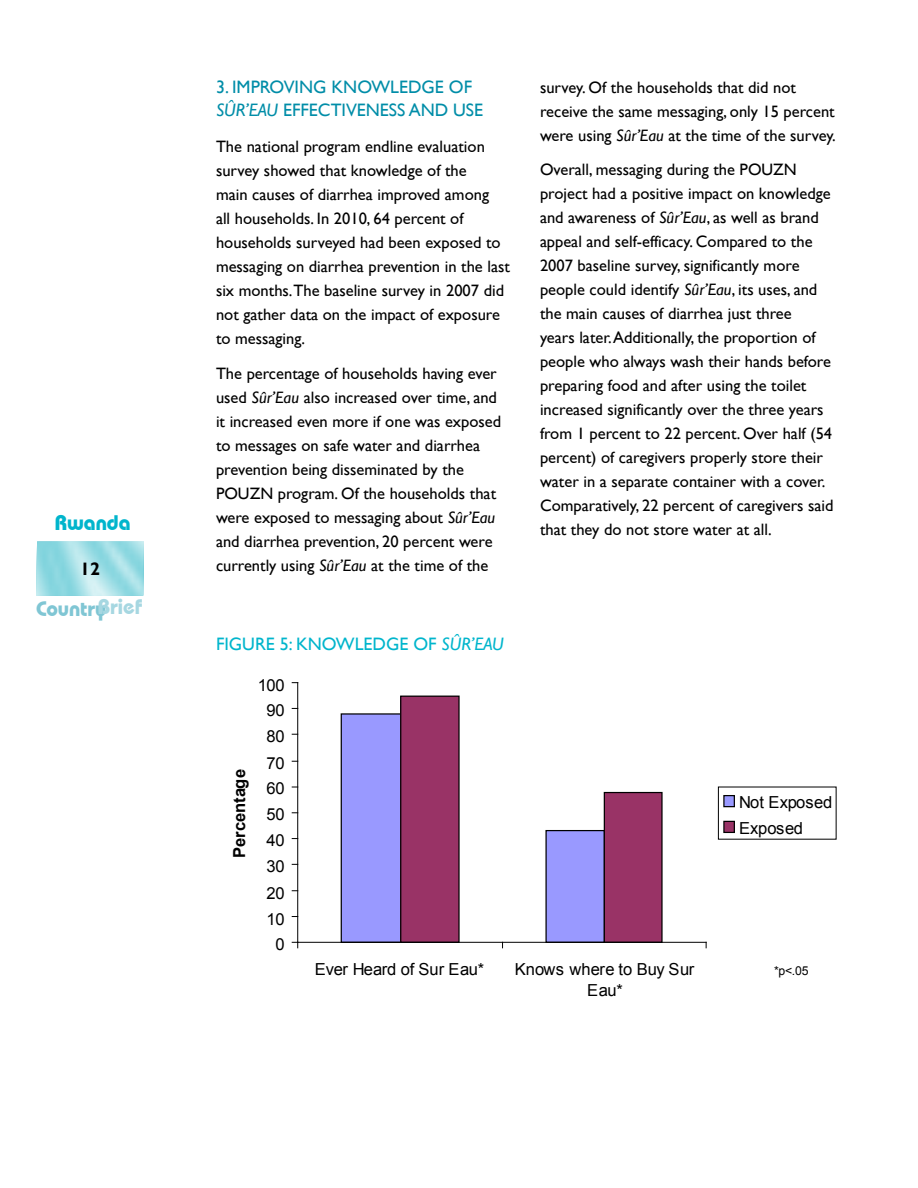
<style>
.page{position:relative;width:918px;height:1188px;background:#fff}
.page>*{position:absolute;margin:0;border:0;box-sizing:border-box;transform-origin:0 0}
.t1{font:700 21px "Bauhaus IT Cby BT";letter-spacing:-.005em;color:#80c6d4}
.t2{font:700 21px "Bauhaus IT Cby BT";color:#00b5cc}
.t3{font:18px/22.5px "Gill Sans";color:#008da8}
.t4{font:18px "Gill Sans";color:#00b5cc}
.t5{font:700 18px "Gill Sans";color:#000}
.t6{font:16.5px/24px "Gill Sans";color:#000}
.t7{font:16.5px/20.9px "Arial";color:#000;text-align:center}
.t8{font:700 16.5px "Arial";color:#000}
.t9{font:12.3px "Arial";color:#000}
.s1{color:#a6d7e1}
.s2{font-style:italic}
</style>
<div class="page">
<img style="left:36px;top:542px;width:108px;height:54px">
<svg style="left:291px;top:682px;width:546px;height:267px"></svg>
<p class="t2" style="left:55px;top:510px;width:77px">Rwanda</p>
<p class="t5" style="left:80px;top:558px;width:21px">12</p>
<p class="t1" style="left:36px;top:596px;width:108px">Country<span class="s1">Brief</span></p>
<p class="t3" style="left:216px;top:76px;width:267px">3. IMPROVING KNOWLEDGE OF<br><span class="s2">SÛR’EAU</span> EFFECTIVENESS AND USE</p>
<p class="t6" style="left:216px;top:134px;width:295px">The national program endline evaluation survey showed that knowledge of the<br>main causes of diarrhea improved among<br>all households. In 2010, 64 percent of households surveyed had been exposed to messaging on diarrhea prevention in the last six months.The baseline survey in 2007 did not gather data on the impact of exposure to messaging.</p>
<p class="t6" style="left:216px;top:361px;width:287px">The percentage of households having ever used <span class="s2">Sûr’Eau</span> also increased over time, and it increased even more if one was exposed to messages on safe water and diarrhea prevention being disseminated by the POUZN program. Of the households that were exposed to messaging about <span class="s2">Sûr’Eau </span>and diarrhea prevention, 20 percent were currently using <span class="s2">Sûr’Eau</span> at the time of the</p>
<p class="t4" style="left:216px;top:633px;width:289px">FIGU RE 5: KNOWLEDGE OF <span class="s2">SÛR’EAU</span></p>
<p class="t7" style="left:258px;top:675px;width:28px">100</p>
<p class="t7" style="left:266px;top:700px;width:20px">90</p>
<p class="t8" style="left:228px;top:858px;width:90px;rotate:-90deg">Percentage</p>
<p class="t7" style="left:266px;top:726px;width:20px">80</p>
<p class="t7" style="left:266px;top:753px;width:20px">70</p>
<p class="t7" style="left:266px;top:778px;width:20px">60</p>
<p class="t7" style="left:266px;top:804px;width:20px">50</p>
<p class="t7" style="left:266px;top:830px;width:20px">40</p>
<p class="t7" style="left:266px;top:856px;width:20px">30</p>
<p class="t7" style="left:266px;top:883px;width:20px">20</p>
<p class="t7" style="left:266px;top:909px;width:20px">10</p>
<p class="t7" style="left:276px;top:934px;width:11px">0</p>
<p class="t6" style="left:540px;top:75px;width:297px">survey. Of the households that did not receive the same messaging, only 15 percent were using <span class="s2">Sûr’Eau</span> at the time of the survey.</p>
<p class="t6" style="left:540px;top:158px;width:295px">Overall, messaging during the POUZN project had a positive impact on knowledge and awareness of <span class="s2">Sûr’Eau</span>, as well as brand appeal and self-efficacy. Compared to the 2007 baseline survey, significantly more people could identify <span class="s2">Sûr’Eau</span>, its uses, and the main causes of diarrhea just three<br>years later. Additionally, the proportion of people who always wash their hands before preparing food and after using the toilet increased significantly over the three years from 1 percent to 22 percent. Over half (54 percent) of caregivers properly store their water in a separate container with a cover.<br>Comparatively, 22 percent of caregivers said that they do not store water at all.</p>
<p class="t7" style="left:739px;top:789px;width:95px;line-height:25.8px;text-align:left">Not Exposed<br>Exposed</p>
<p class="t7" style="left:315px;top:959px;width:171px">Ever Heard of Sur Eau*</p>
<p class="t7" style="left:515px;top:959px;width:181px">Knows where to Buy Sur<br>Eau*</p>
<p class="t9" style="left:774px;top:963px;width:36px">*p&lt;.05</p>
</div>
